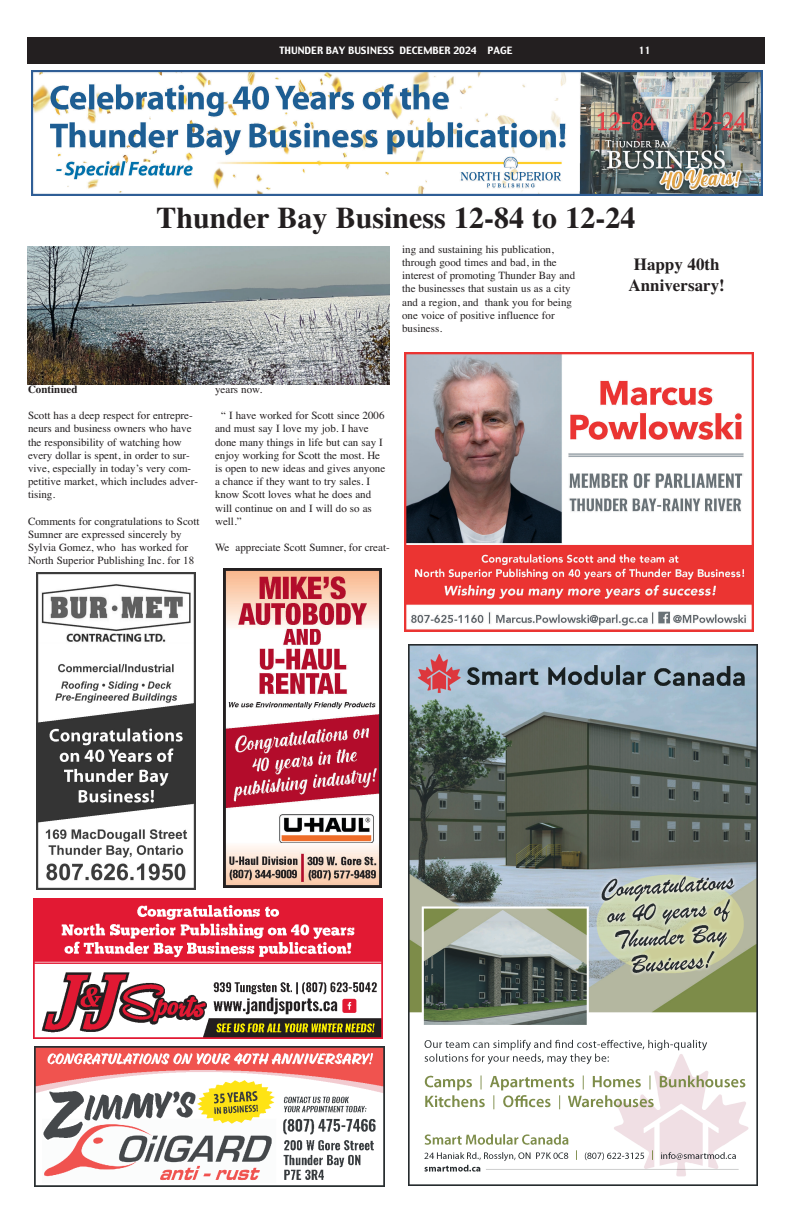
<style>
.page{position:relative;width:792px;height:1224px;background:#fff}
.page>*{position:absolute;margin:0;border:0;box-sizing:border-box;transform-origin:0 0}
.t1{font:700 30px "Times";color:#231f20}
.t2{font:700 17px/20.4px "Times";color:#231f20;text-align:center}
.t3{font:11px/13.2px "Times";color:#231f20}
.t4{font:700 11px "Times";color:#231f20}
.t5{font:10px "Charcoal";color:#fff}
</style>
<div class="page">
<div style="left:27px;top:37px;width:738px;height:27px;background:#231f20"></div>
<img style="left:32px;top:71px;width:731px;height:125px">
<div style="left:27px;top:1037px;width:363px;height:151px;background:linear-gradient(to right,#fff,#fff)"></div>
<img style="left:35px;top:1047px;width:349px;height:139px">
<img style="left:223px;top:568px;width:159px;height:319px">
<img style="left:27px;top:246px;width:363px;height:138px">
<img style="left:405px;top:352px;width:349px;height:280px">
<img style="left:409px;top:644px;width:349px;height:541px">
<div style="left:27px;top:893px;width:363px;height:148px;background:#fff"></div>
<img style="left:34px;top:898px;width:349px;height:140px">
<img style="left:37px;top:573px;width:158px;height:316px">
<p class="t5" style="left:280px;top:47px;width:234px">THUNDER BAY BUSINESS DECEMBER 2024 PAGE</p>
<p class="t5" style="left:640px;top:47px;width:13px">11</p>
<h1 class="t1" style="left:156px;top:207px;width:481px">Thunder Bay Business 12-84 to 12-24</h1>
<p class="t3" style="left:402px;top:244px;width:175px">ing and sustaining his publication, through good times and bad, in the interest of promoting Thunder Bay and the businesses that sustain us as a city and a region, and thank you for being one voice of positive influence for business.</p>
<p class="t4" style="left:28px;top:385px;width:51px">Continued</p>
<p class="t3" style="left:28px;top:410px;width:172px">Scott has a deep respect for entrepre&shy;neurs and business owners who have the responsibility of watching how every dollar is spent, in order to sur&shy;vive, especially in today’s very com&shy;petitive market, which includes adver&shy;tising.</p>
<p class="t3" style="left:28px;top:516px;width:173px">Comments for congratulations to Scott Sumner are expressed sincerely by Sylvia Gomez, who has worked for North Superior Publishing Inc. for 18</p>
<p class="t3" style="left:215px;top:384px;width:49px">years now.</p>
<p class="t3" style="left:215px;top:410px;width:172px;text-indent:6px">“ I have worked for Scott since 2006 and must say I love my job. I have done many things in life but can say I enjoy working for Scott the most. He is open to new ideas and gives anyone a chance if they want to try sales. I know Scott loves what he does and will continue on and I will do so as well.”</p>
<p class="t3" style="left:215px;top:542px;width:176px">We appreciate Scott Sumner, for creat-</p>
<h2 class="t2" style="left:629px;top:256px;width:98px">Happy 40th<br>Anniversary!</h2>
</div>
